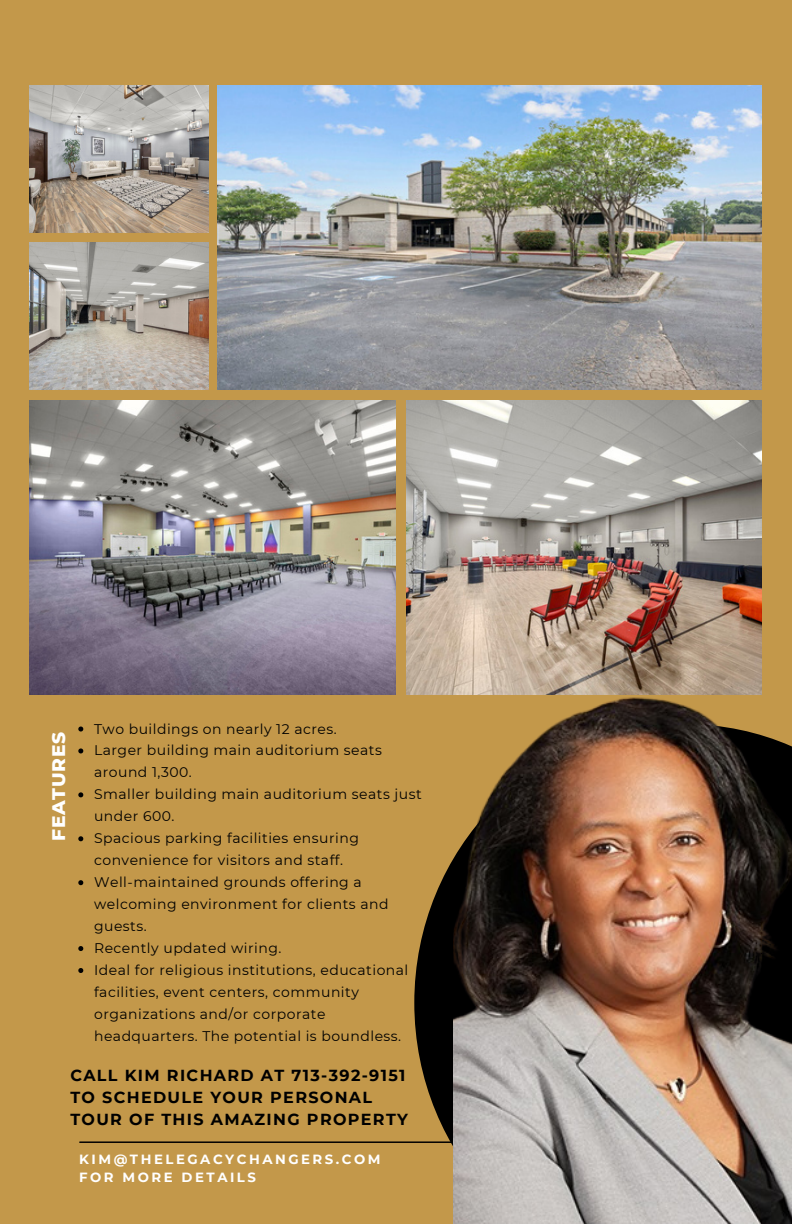
<style>
.page{position:relative;width:792px;height:1224px;background:#c3984a}
.page>*{position:absolute;margin:0;border:0;box-sizing:border-box;transform-origin:0 0}
.t1{font:800 18.6px "Montserrat";letter-spacing:.035em;color:#fff}
.t2{font:700 16px/22px "Montserrat";letter-spacing:.085em;color:#000}
.t3{font:14px/22px "Montserrat";letter-spacing:.035em;color:#000}
.t4{font:700 13.4px/17.8px "Montserrat";letter-spacing:.19em;color:#fff}
</style>
<div class="page">
<svg style="left:414px;top:859px;width:39px;height:287px;fill:#000"></svg>
<hr style="left:80px;top:1141px;width:632px;height:2px;background:#000">
<img style="left:30px;top:85px;width:178px;height:147px">
<img style="left:30px;top:243px;width:178px;height:147px">
<img style="left:217px;top:85px;width:545px;height:305px">
<img style="left:30px;top:400px;width:366px;height:294px">
<img style="left:406px;top:400px;width:356px;height:294px">
<img style="left:453px;top:642px;width:339px;height:582px">
<svg style="left:78px;top:727px;width:5px;height:5px"></svg>
<svg style="left:78px;top:748px;width:5px;height:5px"></svg>
<svg style="left:78px;top:792px;width:5px;height:5px"></svg>
<svg style="left:78px;top:836px;width:5px;height:5px"></svg>
<svg style="left:78px;top:880px;width:5px;height:5px"></svg>
<svg style="left:78px;top:946px;width:5px;height:5px"></svg>
<svg style="left:78px;top:968px;width:5px;height:5px"></svg>
<p class="t3" style="left:94px;top:717px;width:244px">Two buildings on nearly 12 acres.</p>
<p class="t3" style="left:94px;top:739px;width:289px">Larger building main auditorium seats around 1,300.</p>
<p class="t3" style="left:94px;top:783px;width:329px">Smaller building main auditorium seats just under 600.</p>
<p class="t3" style="left:94px;top:827px;width:266px">Spacious parking facilities ensuring convenience for visitors and staff.</p>
<p class="t3" style="left:94px;top:871px;width:296px">Well-maintained grounds offering a welcoming environment for clients and guests.</p>
<p class="t3" style="left:94px;top:937px;width:189px">Recently updated wiring.</p>
<p class="t3" style="left:94px;top:959px;width:316px">Ideal for religious institutions, educational facilities, event centers, community organizations and/or corporate headquarters. The potential is boundless.</p>
<h2 class="t2" style="left:70px;top:1065px;width:339px">CALL KIM RICHARD AT 713-392-9151<br>TO SCHEDULE YOUR PERSONAL<br>TOUR OF THIS AMAZING PROPERTY</h2>
<h3 class="t1" style="left:47px;top:841px;width:110px;rotate:-90deg">FEATURES</h3>
<p class="t4" style="left:79px;top:1151px;width:303px">KIM@THELEGACYCHANGERS.COM<br>FOR MORE DETAILS</p>
</div>
